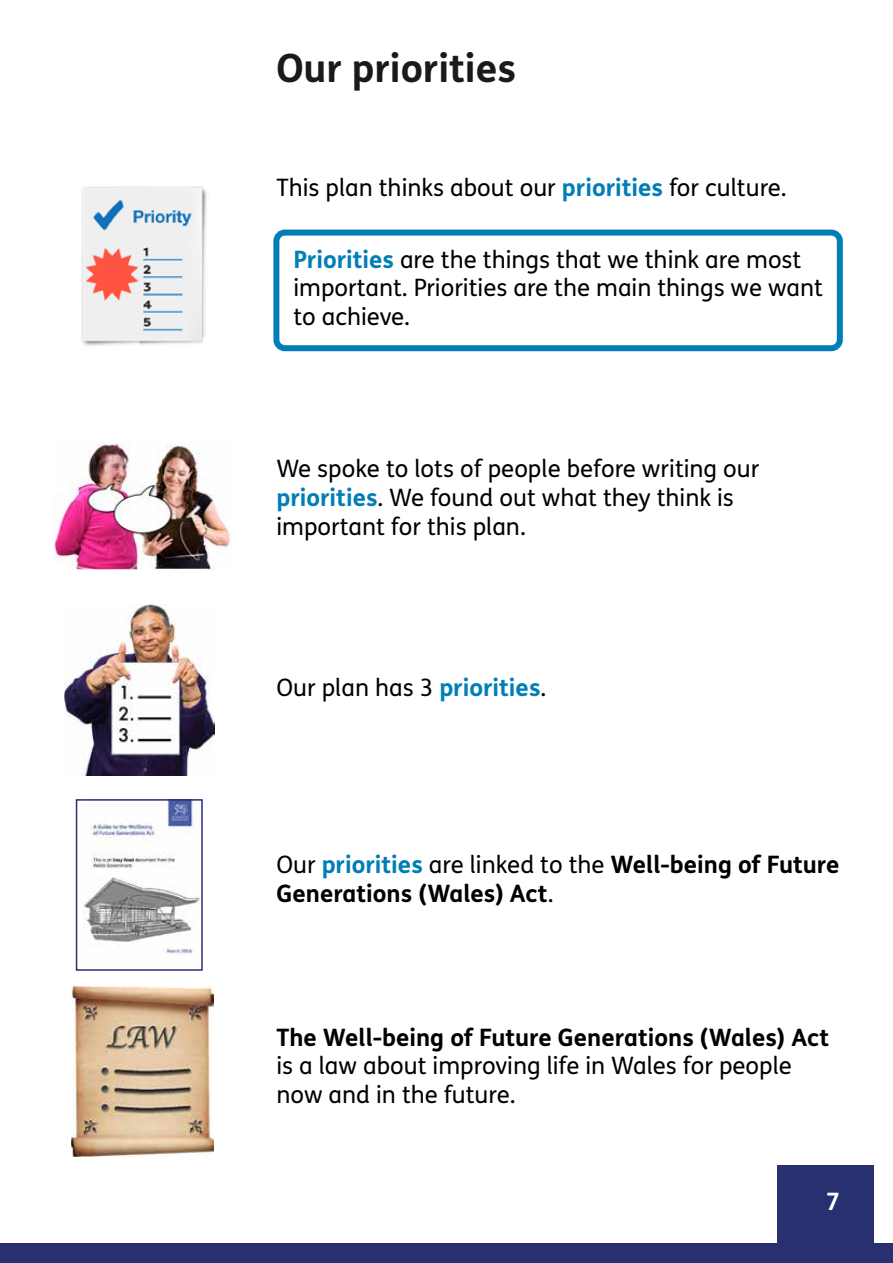
<style>
.page{position:relative;width:893px;height:1263px;background:#fff}
.page>*{position:absolute;margin:0;border:0;box-sizing:border-box;transform-origin:0 0}
.t1{font:700 39px "FS Me Pro";color:#1a1a1a}
.Bodytext{font:24px/28.8px "FS Me Pro";color:#000}
.Box_text{font:24px/28.8px "FS Me Pro";color:#000}
.Bodytext-2{font:700 24px/28.8px "FS Me Pro";color:#000}
.t2{font:700 24px "FS Me Pro";color:#fff}
.s1{font-weight:700;color:#007eb7}
.s2{font-weight:400}
.s3{color:#007eb7}
.s4{font-weight:700}
</style>
<div class="page">
<div style="left:777px;top:1165px;width:97px;height:98px;background:#28306f"></div>
<div style="left:0;top:1243px;width:893px;height:20px;background:#28306f"></div>
<div style="left:273px;top:230px;width:570px;height:121px;border:6px solid #007eb7;border-radius:9px"></div>
<img style="left:72px;top:986px;width:141px;height:171px">
<img style="left:82px;top:802px;width:118px;height:154px">
<div style="left:76px;top:799px;width:127px;height:172px;border:2px solid #28306f"></div>
<img style="left:64px;top:605px;width:150px;height:170px">
<img style="left:53px;top:442px;width:178px;height:128px">
<img style="left:81px;top:186px;width:126px;height:160px">
<h2 class="t1" style="left:276px;top:38px;width:241px">Our priorities</h2>
<p class="Bodytext" style="left:276px;top:173px;width:512px">This plan thinks about our <span class="s1">priorities</span> for culture.</p>
<p class="Box_text" style="left:293px;top:244px;width:531px"><span class="s1">Priorities</span> are the things that we think are most important. Priorities are the main things we want to achieve.</p>
<p class="Bodytext" style="left:276px;top:454px;width:484px">We spoke to lots of people before writing our <span class="s1">priorities</span>. We found out what they think is important for this plan.</p>
<p class="Bodytext" style="left:276px;top:672px;width:271px">Our plan has 3 <span class="s1">priorities</span>.</p>
<p class="Bodytext-2" style="left:276px;top:849px;width:565px"><span class="s2">Our</span> <span class="s3">priorities</span> <span class="s2">are linked to the</span> Well-being of Future<br>Generations (Wales) Act<span class="s2">.</span></p>
<p class="Bodytext" style="left:276px;top:1022px;width:554px"><span class="s4">The Well-being of Future Generations (Wales) Act </span>is a law about improving life in Wales for people now and in the future.</p>
<p class="t2" style="left:826px;top:1183px;width:16px">7</p>
</div>
